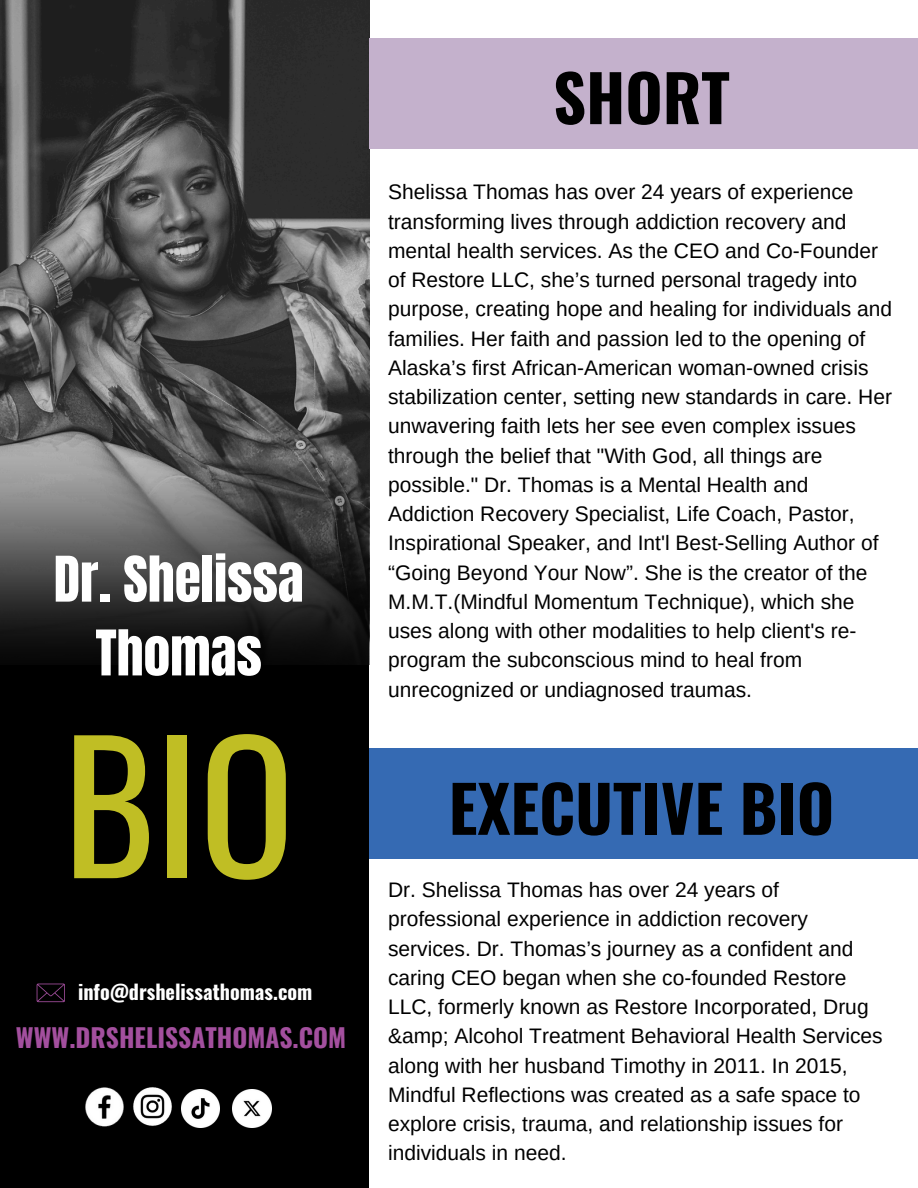
<style>
.page{position:relative;width:918px;height:1188px;background:#fff}
.page>*{position:absolute;margin:0;border:0;box-sizing:border-box;transform-origin:0 0}
.t1{font:176.4px "Oswald";color:#c0be24}
.t2{font:700 64.2px "Oswald";color:#000}
.t3{font:53.4px/73.8px "Anton";color:#fff;text-align:center}
.t4{font:700 25.5px "Oswald";color:#a34f9e}
.t5{font:21px/29.2px "Arimo";color:#000}
.t6{font:700 20.1px "Oswald";color:#fff}
</style>
<div class="page">
<div style="left:0;top:0;width:369px;height:1188px;background:#000"></div>
<img style="left:0;top:0;width:369px;height:380px">
<img style="left:0;top:380px;width:369px;height:285px">
<svg style="left:37px;top:984px;width:28px;height:18px"></svg>
<img style="left:85px;top:1087px;width:39px;height:40px">
<img style="left:133px;top:1087px;width:39px;height:39px">
<img style="left:181px;top:1090px;width:38px;height:38px">
<img style="left:233px;top:1090px;width:38px;height:38px">
<div style="left:369px;top:38px;width:549px;height:111px;background:#c4b1cc"></div>
<div style="left:369px;top:748px;width:549px;height:111px;background:#356ab3"></div>
<p class="t3" style="left:54px;top:543px;width:251px">Dr. Shelissa<br>Thomas</p>
<p class="t1" style="left:63px;top:668px;width:233px">BIO</p>
<p class="t6" style="left:78px;top:976px;width:236px">info@drshelissathomas.com</p>
<h2 class="t4" style="left:16px;top:1017px;width:332px">WWW.DRSHELISSATHOMAS.COM</h2>
<p class="t2" style="left:553px;top:48px;width:178px">SHORT</p>
<p class="t5" style="left:388px;top:177px;width:506px">Shelissa Thomas has over 24 years of experience transforming lives through addiction recovery and mental health services. As the CEO and Co-Founder of Restore LLC, she’s turned personal tragedy into purpose, creating hope and healing for individuals and families. Her faith and passion led to the opening of Alaska’s first African-American woman-owned crisis stabilization center, setting new standards in care. Her unwavering faith lets her see even complex issues through the belief that "With God, all things are possible." Dr. Thomas is a Mental Health and Addiction Recovery Specialist, Life Coach, Pastor, Inspirational Speaker, and Int'l Best-Selling Author of “Going Beyond Your Now”. She is the creator of the M.M.T.(Mindful Momentum Technique), which she uses along with other modalities to help client's re&shy;program the subconscious mind to heal from unrecognized or undiagnosed traumas.</p>
<h2 class="t2" style="left:449px;top:758px;width:387px">EXECUTIVE BIO</h2>
<h3 class="t5" style="left:388px;top:875px;width:496px">Dr. Shelissa Thomas has over 24 years of professional experience in addiction recovery services. Dr. Thomas’s journey as a confident and caring CEO began when she co-founded Restore LLC, formerly known as Restore Incorporated, Drug &amp;amp; Alcohol Treatment Behavioral Health Services along with her husband Timothy in 2011. In 2015, Mindful Reflections was created as a safe space to explore crisis, trauma, and relationship issues for individuals in need.</h3>
</div>
